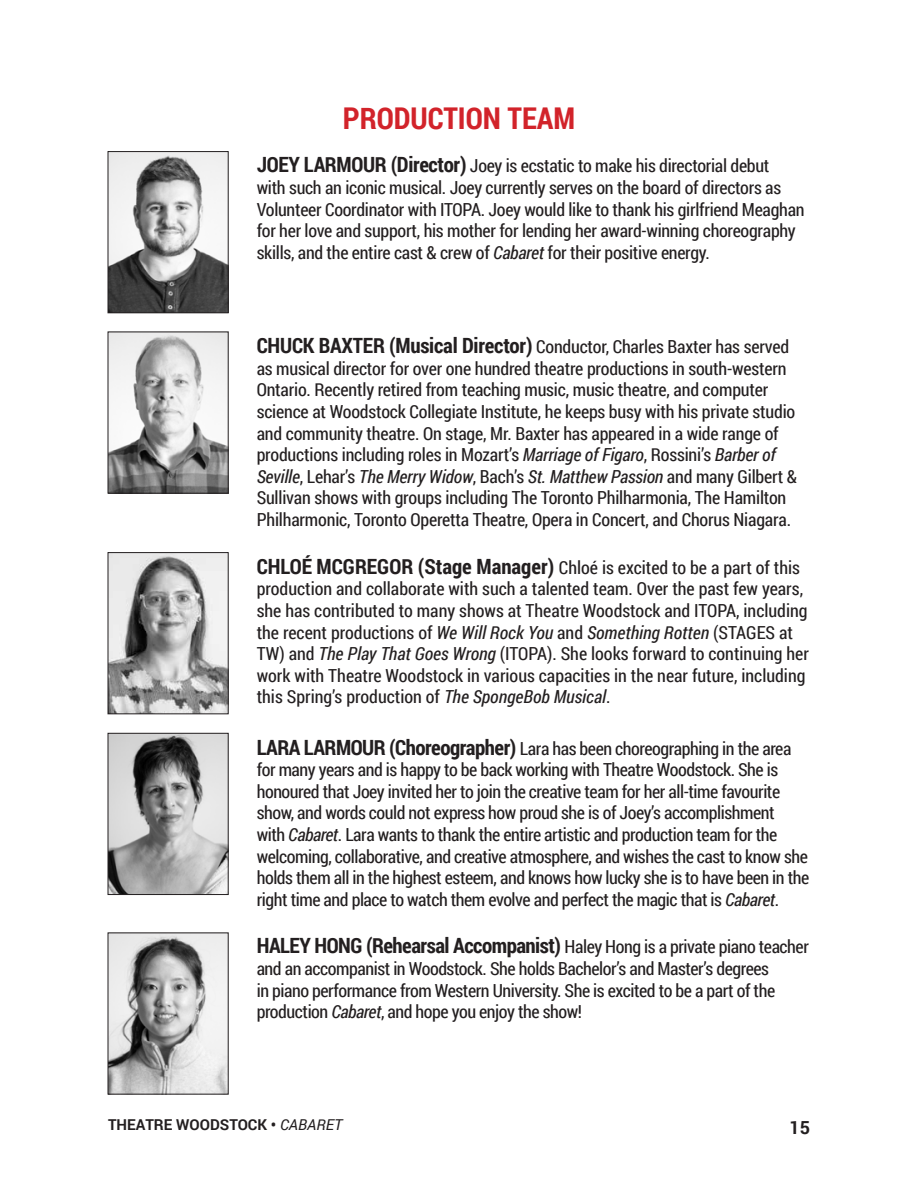
<style>
.page{position:relative;width:918px;height:1188px;background:#fff}
.page>*{position:absolute;margin:0;border:0;box-sizing:border-box;transform-origin:0 0}
.t1{font:700 30px "Roboto Condensed";color:#d2232a}
.t2{font:700 21px "Roboto Condensed";letter-spacing:-.025em;color:#231f20}
.t3{font:18px/21.6px "Roboto Condensed";letter-spacing:-.015em;color:#231f20}
.t4{font:700 18px "Roboto";color:#231f20}
.t5{font:700 15px "Roboto";color:#231f20}
.s1{font-weight:700;font-size:21px}
.s2{font-style:italic}
.s3{font-weight:400;font-size:18px}
.s4{font-weight:400;font-style:italic}
</style>
<div class="page">
<img style="left:110px;top:153px;width:117px;height:158px">
<div style="left:108px;top:151px;width:121px;height:162px;border:1px solid #231f20"></div>
<img style="left:110px;top:334px;width:117px;height:158px">
<div style="left:108px;top:332px;width:121px;height:162px;border:1px solid #231f20"></div>
<img style="left:110px;top:554px;width:117px;height:158px">
<div style="left:108px;top:552px;width:121px;height:162px;border:1px solid #231f20"></div>
<img style="left:110px;top:735px;width:117px;height:158px">
<div style="left:108px;top:733px;width:121px;height:162px;border:1px solid #231f20"></div>
<img style="left:110px;top:935px;width:117px;height:158px">
<h1 class="t1" style="left:343px;top:97px;width:234px">PRODUCTION TEAM</h1>
<p class="t3" style="left:257px;top:155px;width:549px"><span class="s1">JOEY LARMOUR (Director)</span> Joey is ecstatic to make his directorial debut<br>with such an iconic musical. Joey currently serves on the board of directors as Volunteer Coordinator with ITOPA. Joey would like to thank his girlfriend Meaghan for her love and support, his mother for lending her award-winning choreography skills, and the entire cast &amp; crew of <span class="s2">Cabaret</span> for their positive energy.</p>
<p class="t3" style="left:257px;top:335px;width:542px"><span class="s1">CHUCK BAXTER (Musical Director)</span> Conductor, Charles Baxter has served as musical director for over one hundred theatre productions in south-western Ontario. Recently retired from teaching music, music theatre, and computer science at Woodstock Collegiate Institute, he keeps busy with his private studio and community theatre. On stage, Mr. Baxter has appeared in a wide range of productions including roles in Mozart’s <span class="s2">Marriage of Figaro</span>, Rossini’s <span class="s2">Barber of Seville</span>, Lehar’s <span class="s2">The Merry Widow</span>, Bach’s <span class="s2">St. Matthew Passion</span> and many Gilbert &amp; Sullivan shows with groups including The Toronto Philharmonia, The Hamilton Philharmonic, Toronto Operetta Theatre, Opera in Concert, and Chorus Niagara.</p>
<p class="t3" style="left:257px;top:556px;width:554px"><span class="s1">CHLOÉ MCGREGOR (Stage Manager)</span> Chloé is excited to be a part of this production and collaborate with such a talented team. Over the past few years, she has contributed to many shows at Theatre Woodstock and ITOPA, including the recent productions of <span class="s2">We Will Rock You</span> and <span class="s2">Something Rotten</span> (STAGES at TW) and <span class="s2">The Play That Goes Wrong</span> (ITOPA). She looks forward to continuing her work with Theatre Woodstock in various capacities in the near future, including this Spring’s production of <span class="s2">The SpongeBob Musical</span>.</p>
<p class="t3" style="left:257px;top:737px;width:554px"><span class="s1">LARA LARMOUR (Choreographer)</span> Lara has been choreographing in the area for many years and is happy to be back working with Theatre Woodstock. She is honoured that Joey invited her to join the creative team for her all-time favourite show, and words could not express how proud she is of Joey’s accomplishment<br>with <span class="s2">Cabaret</span>. Lara wants to thank the entire artistic and production team for the welcoming, collaborative, and creative atmosphere, and wishes the cast to know she holds them all in the highest esteem, and knows how lucky she is to have been in the right time and place to watch them evolve and perfect the magic that is <span class="s2">Cabaret</span>.</p>
<p class="t2" style="left:257px;top:931px;width:554px">HALEY HONG (Rehearsal Accompanist) <span class="s3">Haley Hong is a private piano teacher</span></p>
<p class="t3" style="left:257px;top:957px;width:520px">and an accompanist in Woodstock. She holds Bachelor’s and Master’s degrees in piano performance from Western University. She is excited to be a part of the production <span class="s2">Cabaret</span>, and hope you enjoy the show!</p>
<p class="t5" style="left:108px;top:1114px;width:236px">THEATRE WOODSTOCK • <span class="s4">CABARET</span></p>
<p class="t4" style="left:789px;top:1115px;width:22px">15</p>
</div>
